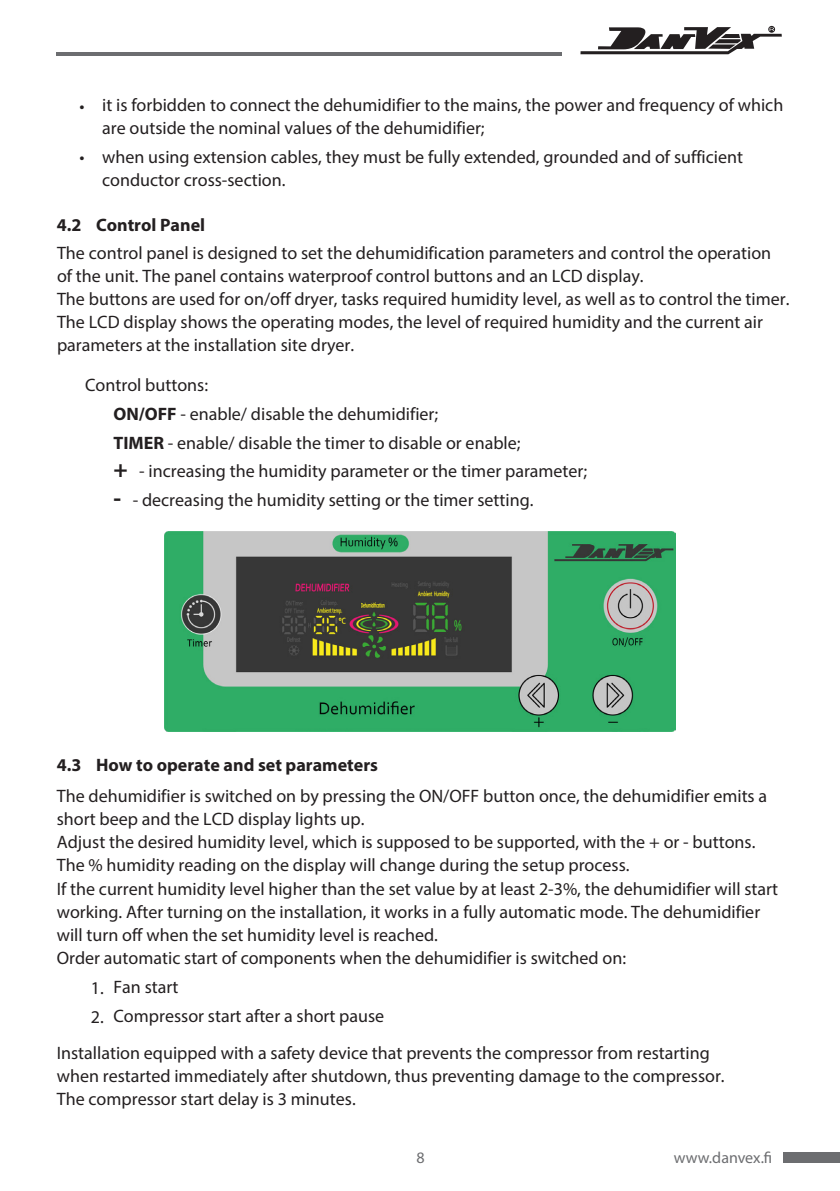
<style>
.page{position:relative;width:840px;height:1191px;background:#fff}
.page>*{position:absolute;margin:0;border:0;box-sizing:border-box;transform-origin:0 0}
.otstup2{font:18px/23px "Myriad Pro";color:#231f20}
.otstup2-2{font:700 18px "Myriad Pro";color:#231f20}
.t1{font:16px "Myriad Pro";color:#6c6d70}
.s1{font-weight:700}
.s2{font-weight:700;font-size:24px}
</style>
<div class="page">
<svg style="left:580px;top:26px;width:201px;height:28px"></svg>
<hr style="left:57px;top:52px;width:504px;height:3px;background:#6c6d70">
<div style="left:782px;top:1151px;width:57px;height:11px;background:#6c6d70"></div>
<img style="left:164px;top:532px;width:511px;height:199px">
<p class="otstup2" style="left:102px;top:93px;width:682px;text-indent:-23px">• it is forbidden to connect the dehumidifier to the mains, the power and frequency of which are outside the nominal values of the dehumidifier;</p>
<p class="otstup2" style="left:102px;top:145px;width:642px;text-indent:-23px">• when using extension cables, they must be fully extended, grounded and of sufficient conductor cross-section.</p>
<p class="otstup2-2" style="left:57px;top:213px;width:150px">4.2 Control Panel</p>
<p class="otstup2" style="left:57px;top:241px;width:733px">The control panel is designed to set the dehumidification parameters and control the operation of the unit. The panel contains waterproof control buttons and an LCD display.<br>The buttons are used for on/off dryer, tasks required humidity level, as well as to control the timer.<br>The LCD display shows the operating modes, the level of required humidity and the current air parameters at the installation site dryer.</p>
<p class="otstup2" style="left:85px;top:373px;width:124px">Control buttons:</p>
<p class="otstup2" style="left:113px;top:402px;width:326px"><span class="s1">ON/OFF</span> - enable/ disable the dehumidifier;</p>
<p class="otstup2" style="left:113px;top:431px;width:408px"><span class="s1">TIMER</span> - enable/ disable the timer to disable or enable;</p>
<p class="otstup2" style="left:113px;top:459px;width:475px"><span class="s2">+</span> - increasing the humidity parameter or the timer parameter;</p>
<p class="otstup2" style="left:113px;top:488px;width:421px"><span class="s2">-</span> - decreasing the humidity setting or the timer setting.</p>
<p class="otstup2-2" style="left:57px;top:752px;width:322px">4.3 How to operate and set parameters</p>
<p class="otstup2" style="left:57px;top:784px;width:722px">The dehumidifier is switched on by pressing the ON/OFF button once, the dehumidifier emits a short beep and the LCD display lights up.<br>Adjust the desired humidity level, which is supposed to be supported, with the + or - buttons.<br>The % humidity reading on the display will change during the setup process.<br>If the current humidity level higher than the set value by at least 2-3%, the dehumidifier will start working. After turning on the installation, it works in a fully automatic mode. The dehumidifier will turn off when the set humidity level is reached.<br>Order automatic start of components when the dehumidifier is switched on:</p>
<p class="otstup2" style="left:91px;top:975px;width:89px">1. Fan start</p>
<p class="otstup2" style="left:91px;top:1004px;width:295px">2. Compressor start after a short pause</p>
<p class="otstup2" style="left:57px;top:1040px;width:669px">Installation equipped with a safety device that prevents the compressor from restarting when restarted immediately after shutdown, thus preventing damage to the compressor.<br>The compressor start delay is 3 minutes.</p>
<p class="t1" style="left:416px;top:1147px;width:10px">8</p>
<p class="t1" style="left:673px;top:1147px;width:100px">www.danvex.fi</p>
</div>
